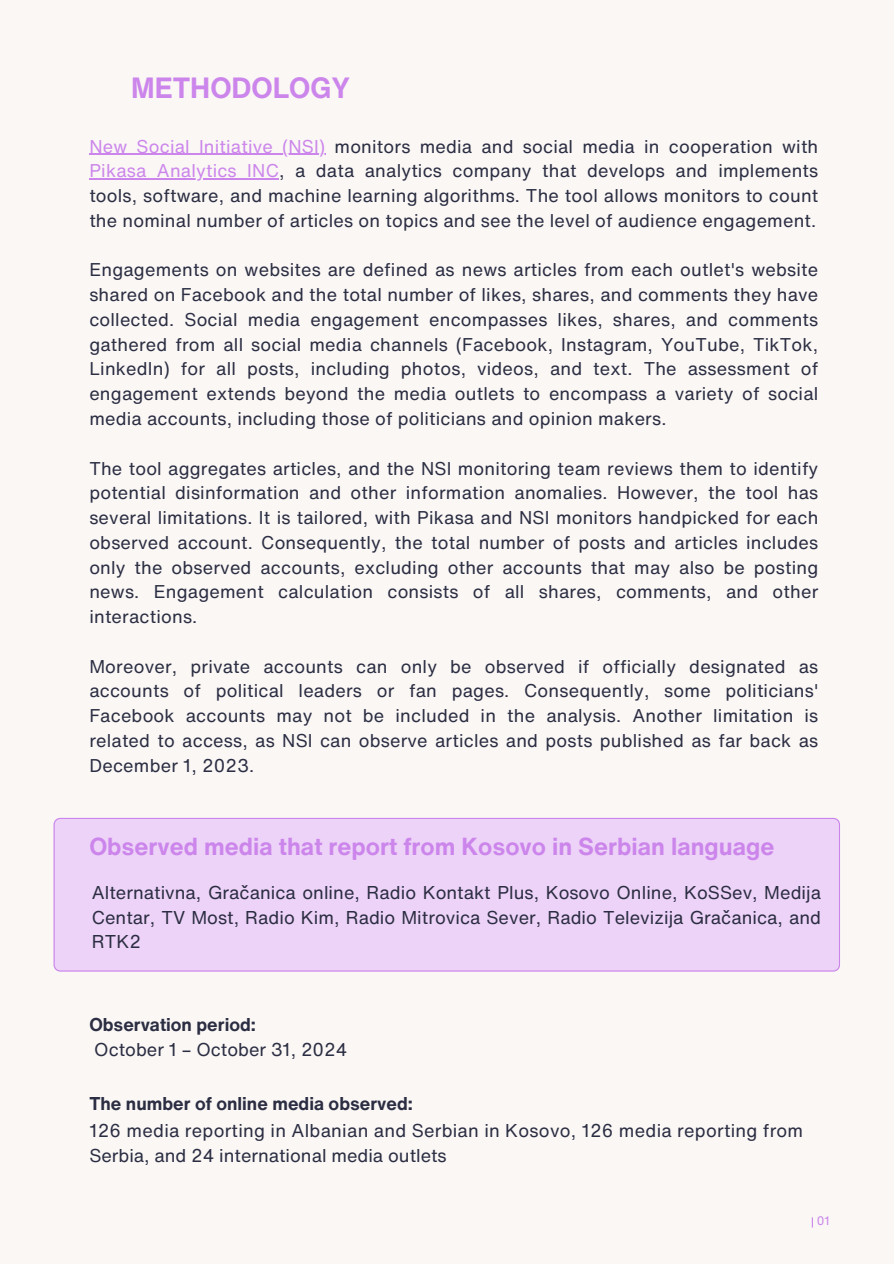
<style>
.page{position:relative;width:894px;height:1264px;background:#fff}
.page>*{position:absolute;margin:0;border:0;box-sizing:border-box;transform-origin:0 0}
.t1{font:700 28.5px "Helvetica Now Text";color:#cc86eb}
.t2{font:700 24px "Helvetica Now Text";color:#cc86eb}
.t3{font:18px/24.8px "Helvetica Now Text";letter-spacing:.01em;color:#2b2d42;text-align:justify}
.t4{font:700 18px "Helvetica Now Text";color:#2b2d42}
.t5{font:12px "Helvetica Now Text";color:#cc86eb}
.s1{color:#cc86eb}
</style>
<div class="page">
<div style="left:0;top:0;width:893px;height:1263px;background:#faf7f5"></div>
<hr style="left:89px;top:154px;width:236px;height:1px;background:#cc86eb">
<hr style="left:89px;top:178px;width:190px;height:2px;background:#cc86eb">
<div style="left:54px;top:817px;width:785px;height:154px;background:#edd3f8"></div>
<h2 class="t1" style="left:131px;top:66px;width:221px">METHODOLOGY</h2>
<h1 class="t3" style="left:89px;top:133px;width:730px"><span class="s1">New Social Initiative (NSI)</span> monitors media and social media in cooperation with</h1>
<p class="t3" style="left:89px;top:158px;width:730px"><span class="s1">Pikasa Analytics INC</span>, a data analytics company that develops and implements tools, software, and machine learning algorithms. The tool allows monitors to count the nominal number of articles on topics and see the level of audience engagement.</p>
<p class="t3" style="left:89px;top:257px;width:730px">Engagements on websites are defined as news articles from each outlet's website shared on Facebook and the total number of likes, shares, and comments they have</p>
<p class="t3" style="left:89px;top:307px;width:730px">collected. Social media engagement encompasses likes, shares, and comments gathered from all social media channels (Facebook, Instagram, YouTube, TikTok, LinkedIn) for all posts, including photos, videos, and text. The assessment of engagement extends beyond the media outlets to encompass a variety of social media accounts, including those of politicians and opinion makers.</p>
<p class="t3" style="left:89px;top:455px;width:730px">The tool aggregates articles, and the NSI monitoring team reviews them to identify potential disinformation and other information anomalies. However, the tool has</p>
<p class="t3" style="left:89px;top:505px;width:730px">several limitations. It is tailored, with Pikasa and NSI monitors handpicked for each observed account. Consequently, the total number of posts and articles includes only the observed accounts, excluding other accounts that may also be posting news. Engagement calculation consists of all shares, comments, and other interactions.</p>
<p class="t3" style="left:89px;top:653px;width:730px">Moreover, private accounts can only be observed if officially designated as accounts of political leaders or fan pages. Consequently, some politicians'</p>
<p class="t3" style="left:89px;top:703px;width:730px">Facebook accounts may not be included in the analysis. Another limitation is related to access, as NSI can observe articles and posts published as far back as December 1, 2023.</p>
<p class="t2" style="left:89px;top:828px;width:686px">Observed media that report from Kosovo in Serbian language</p>
<p class="t3" style="left:92px;top:879px;width:730px">Alternativna, Gračanica online, Radio Kontakt Plus, Kosovo Online, KoSSev, Medija Centar, TV Most, Radio Kim, Radio Mitrovica Sever, Radio Televizija Gračanica, and RTK2</p>
<p class="t4" style="left:89px;top:1011px;width:168px">Observation period:</p>
<p class="t3" style="left:94px;top:1037px;width:254px">October 1 – October 31, 2024</p>
<p class="t4" style="left:89px;top:1090px;width:325px">The number of online media observed:</p>
<p class="t3" style="left:89px;top:1118px;width:715px">126 media reporting in Albanian and Serbian in Kosovo, 126 media reporting from</p>
<p class="t3" style="left:89px;top:1142px;width:359px">Serbia, and 24 international media outlets</p>
<p class="t5" style="left:816px;top:1212px;width:15px">01</p>
</div>
